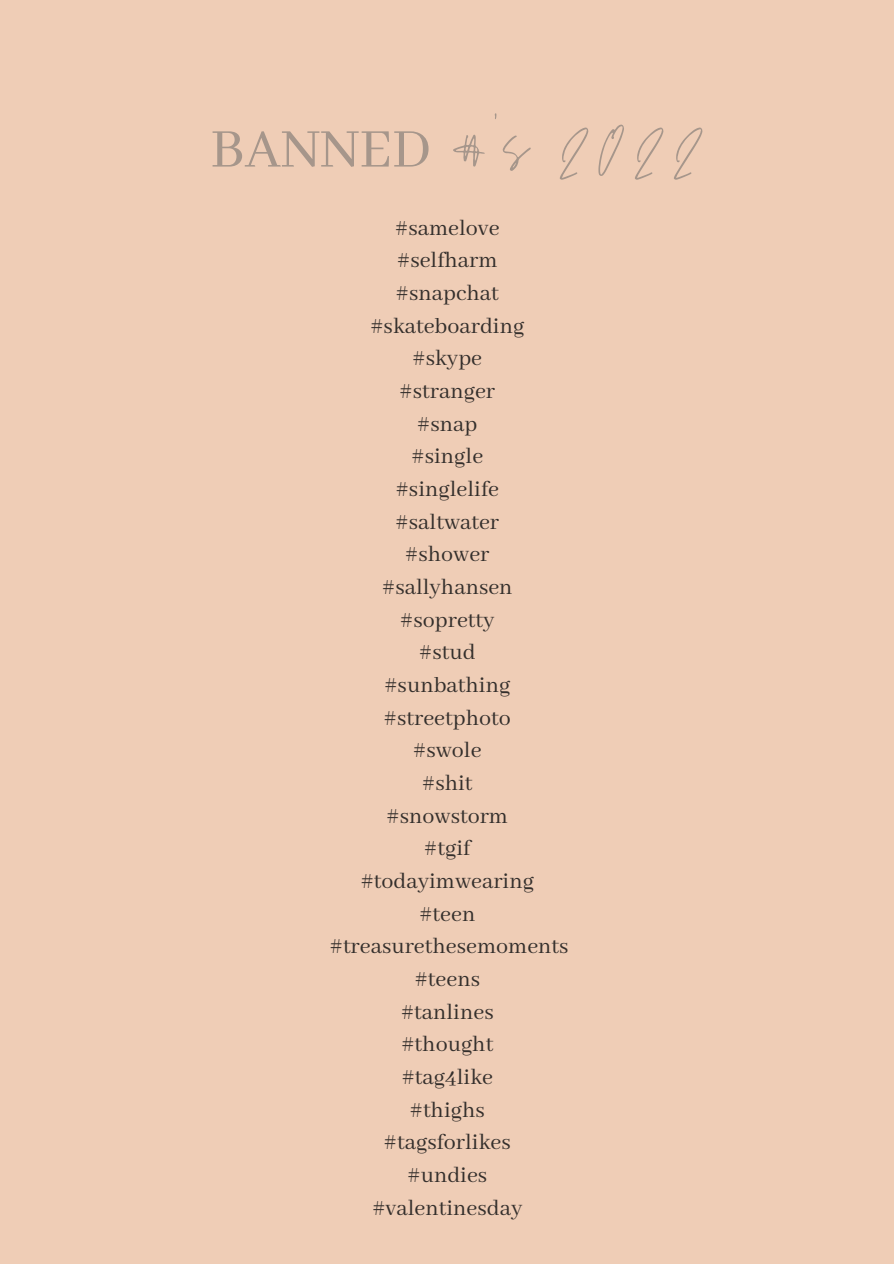
<style>
.page{position:relative;width:894px;height:1264px;background:#fff}
.page>*{position:absolute;margin:0;border:0;box-sizing:border-box;transform-origin:0 0}
.t1{font:105.15px "Jonathan";color:#a6968b}
.t2{font:60px "Abhaya Libre";color:#a6968b}
.t3{font:24px "Abhaya Libre";color:#342f2c}
</style>
<div class="page">
<div style="left:0;top:0;width:893px;height:1263px;background:#efcdb6"></div>
<p class="t1" style="left:447px;top:87px;width:261px">#'s 2022</p>
<p class="t3" style="left:394px;top:214px;width:106px">#samelove</p>
<p class="t3" style="left:396px;top:247px;width:102px">#selfharm</p>
<p class="t3" style="left:395px;top:280px;width:104px">#snapchat</p>
<p class="t3" style="left:370px;top:312px;width:156px">#skateboarding</p>
<p class="t3" style="left:412px;top:345px;width:71px">#skype</p>
<p class="t3" style="left:399px;top:378px;width:97px">#stranger</p>
<p class="t3" style="left:417px;top:410px;width:62px">#snap</p>
<p class="t3" style="left:411px;top:443px;width:74px">#single</p>
<p class="t3" style="left:395px;top:476px;width:105px">#singlelife</p>
<p class="t3" style="left:395px;top:508px;width:105px">#saltwater</p>
<p class="t3" style="left:405px;top:541px;width:86px">#shower</p>
<p class="t3" style="left:381px;top:574px;width:132px">#sallyhansen</p>
<p class="t3" style="left:400px;top:606px;width:96px">#sopretty</p>
<p class="t3" style="left:418px;top:639px;width:58px">#stud</p>
<p class="t3" style="left:384px;top:671px;width:128px">#sunbathing</p>
<p class="t3" style="left:383px;top:704px;width:129px">#streetphoto</p>
<p class="t3" style="left:412px;top:737px;width:70px">#swole</p>
<p class="t3" style="left:421px;top:769px;width:52px">#shit</p>
<p class="t3" style="left:386px;top:802px;width:123px">#snowstorm</p>
<p class="t3" style="left:424px;top:835px;width:48px">#tgif</p>
<p class="t3" style="left:360px;top:867px;width:175px">#todayimwearing</p>
<p class="t3" style="left:419px;top:900px;width:58px">#teen</p>
<p class="t3" style="left:329px;top:933px;width:241px">#treasurethesemoments</p>
<p class="t3" style="left:414px;top:965px;width:67px">#teens</p>
<p class="t3" style="left:400px;top:998px;width:94px">#tanlines</p>
<p class="t3" style="left:401px;top:1031px;width:94px">#thought</p>
<p class="t3" style="left:401px;top:1063px;width:93px">#tag4like</p>
<p class="t3" style="left:409px;top:1096px;width:77px">#thighs</p>
<p class="t3" style="left:383px;top:1129px;width:129px">#tagsforlikes</p>
<p class="t3" style="left:407px;top:1161px;width:82px">#undies</p>
<p class="t3" style="left:372px;top:1194px;width:152px">#valentinesday</p>
<p class="t2" style="left:210px;top:116px;width:223px">BANNED</p>
</div>
